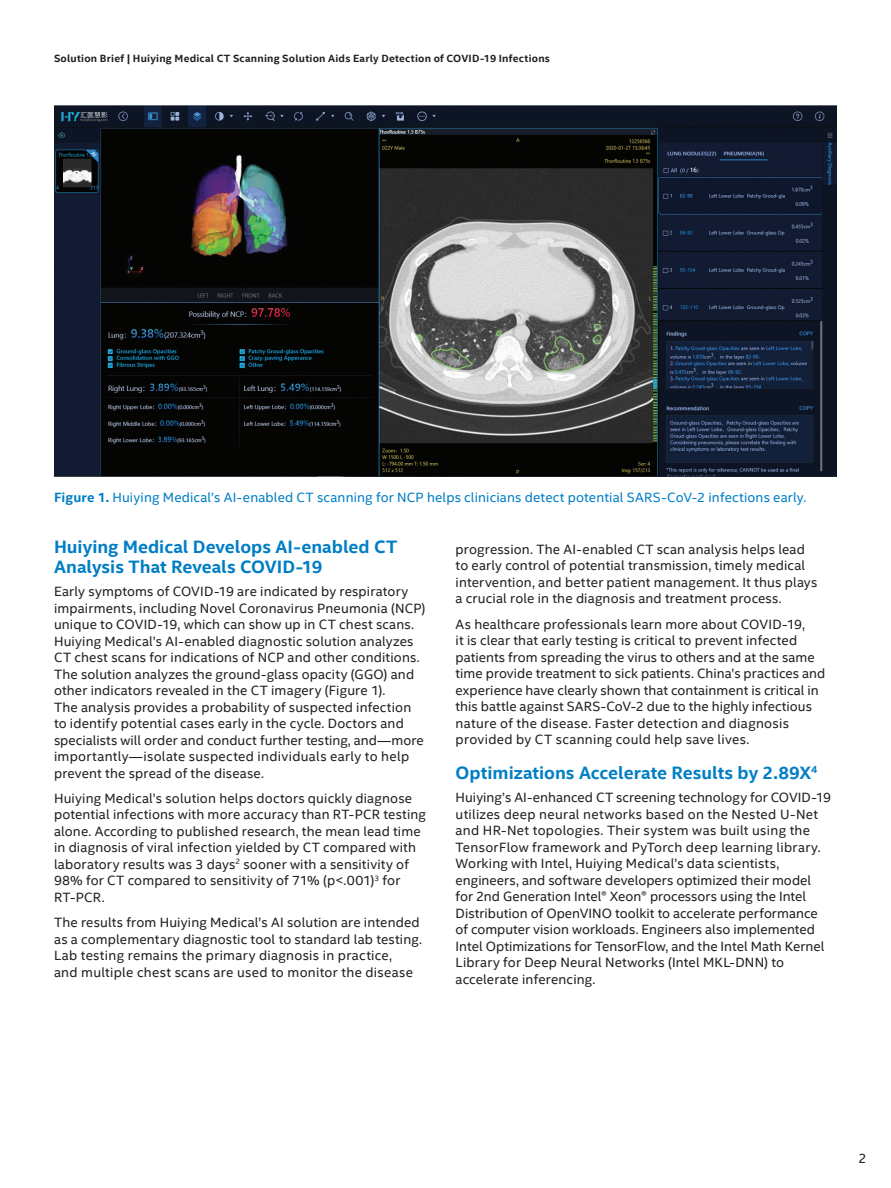
<style>
.page{position:relative;width:891px;height:1188px;background:#fff}
.page>*{position:absolute;margin:0;border:0;box-sizing:border-box;transform-origin:0 0}
.CopyHeaderBlue{font:700 18px/19.5px "Intel Clear";color:#007ec5}
.MainCopy___Caption{font:13.5px/16.5px "Intel Clear";letter-spacing:.01em;color:#231f20}
.MainCopy___Caption-2{font:13.5px "Intel Clear";letter-spacing:.01em;color:#007ec5}
.Document_Header{font:700 10.5px "Intel Clear";letter-spacing:.02em;color:#231f20}
.s1{font-weight:700}
</style>
<div class="page">
<img style="left:54px;top:106px;width:783px;height:370px">
<p class="Document_Header" style="left:54px;top:51px;width:498px">Solution Brief | Huiying Medical CT Scanning Solution Aids Early Detection of COVID-19 Infections</p>
<p class="MainCopy___Caption-2" style="left:54px;top:488px;width:754px"><span class="s1">Figure 1.</span> Huiying Medical’s AI-enabled CT scanning for NCP helps clinicians detect potential SARS-CoV-2 infections early.</p>
<p class="CopyHeaderBlue" style="left:54px;top:537px;width:345px">Huiying Medical Develops AI-enabled CT<br>Analysis That Reveals COVID-19</p>
<p class="MainCopy___Caption" style="left:54px;top:583px;width:373px">Early symptoms of COVID-19 are indicated by respiratory impairments, including Novel Coronavirus Pneumonia (NCP) unique to COVID-19, which can show up in CT chest scans.<br>Huiying Medical’s AI-enabled diagnostic solution analyzes CT chest scans for indications of NCP and other conditions.<br>The solution analyzes the ground-glass opacity (GGO) and other indicators revealed in the CT imagery (Figure 1).<br>The analysis provides a probability of suspected infection to identify potential cases early in the cycle. Doctors and specialists will order and conduct further testing, and—more importantly—isolate suspected individuals early to help prevent the spread of the disease.</p>
<p class="MainCopy___Caption" style="left:54px;top:790px;width:374px">Huiying Medical’s solution helps doctors quickly diagnose potential infections with more accuracy than RT-PCR testing alone. According to published research, the mean lead time in diagnosis of viral infection yielded by CT compared with laboratory results was 3 days<sup>2</sup> sooner with a sensitivity of 98% for CT compared to sensitivity of 71% (p&lt;.001)<sup>3</sup> for RT-PCR.</p>
<p class="MainCopy___Caption" style="left:54px;top:914px;width:370px">The results from Huiying Medical’s AI solution are intended as a complementary diagnostic tool to standard lab testing.<br>Lab testing remains the primary diagnosis in practice,<br>and multiple chest scans are used to monitor the disease</p>
<p class="MainCopy___Caption" style="left:456px;top:540px;width:363px">progression. The AI-enabled CT scan analysis helps lead to early control of potential transmission, timely medical intervention, and better patient management. It thus plays a crucial role in the diagnosis and treatment process.</p>
<p class="MainCopy___Caption" style="left:456px;top:615px;width:371px">As healthcare professionals learn more about COVID-19,<br>it is clear that early testing is critical to prevent infected patients from spreading the virus to others and at the same time provide treatment to sick patients. China’s practices and experience have clearly shown that containment is critical in this battle against SARS-CoV-2 due to the highly infectious nature of the disease. Faster detection and diagnosis provided by CT scanning could help save lives.</p>
<p class="CopyHeaderBlue" style="left:456px;top:763px;width:363px">Optimizations Accelerate Results by 2.89X<sup>4</sup></p>
<p class="MainCopy___Caption" style="left:456px;top:789px;width:377px">Huiying’s AI-enhanced CT screening technology for COVID-19 utilizes deep neural networks based on the Nested U-Net and HR-Net topologies. Their system was built using the TensorFlow framework and PyTorch deep learning library.<br>Working with Intel, Huiying Medical’s data scientists, engineers, and software developers optimized their model for 2nd Generation Intel® Xeon® processors using the Intel Distribution of OpenVINO toolkit to accelerate performance of computer vision workloads. Engineers also implemented Intel Optimizations for TensorFlow, and the Intel Math Kernel Library for Deep Neural Networks (Intel MKL-DNN) to accelerate inferencing.</p>
<p class="MainCopy___Caption" style="left:858px;top:1150px;width:10px">2</p>
</div>
